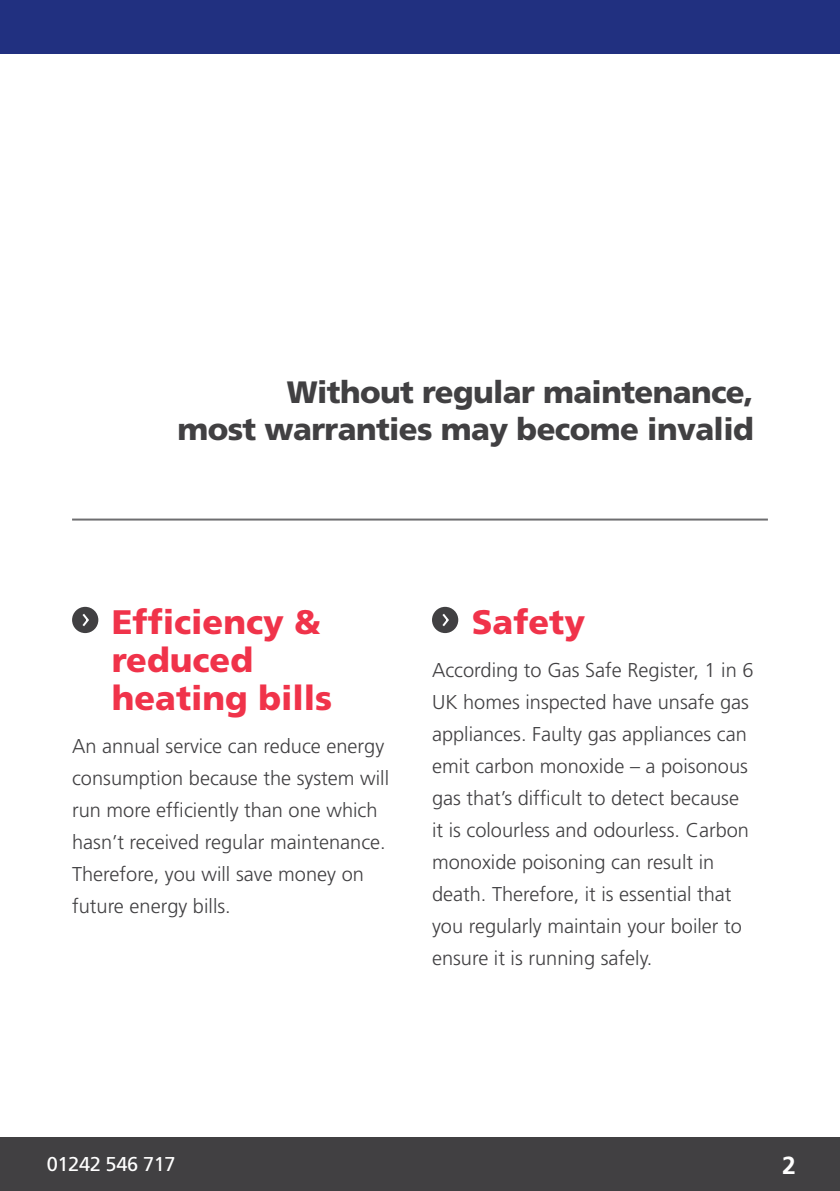
<style>
.page{position:relative;width:840px;height:1191px;background:#fff}
.page>*{position:absolute;margin:0;border:0;box-sizing:border-box;transform-origin:0 0}
.t1{font:900 34px/38px "Frutiger";color:#f0334a}
.t2{font:900 31px/37px "Frutiger";letter-spacing:-.02em;color:#414042;text-align:right}
.t3{font:700 24.8px "Frutiger";color:#fff}
.t4{font:300 20px/32px "Frutiger";color:#414042}
.t5{font:20px "Frutiger LT Std";letter-spacing:-.02em;color:#fff}
</style>
<div class="page">
<div style="left:0;top:1137px;width:839px;height:54px;background:#414042"></div>
<div style="left:0;top:0;width:839px;height:54px;background:#213080"></div>
<hr style="left:72px;top:518px;width:695px;height:2px;background:#6e6e70">
<div style="left:72px;top:607px;width:26px;height:26px;background:#414042;border-radius:50%"></div>
<div style="left:432px;top:607px;width:26px;height:26px;background:#414042;border-radius:50%"></div>
<svg style="left:82px;top:614px;width:7px;height:12px"></svg>
<svg style="left:442px;top:614px;width:7px;height:13px"></svg>
<h2 class="t2" style="left:177px;top:374px;width:577px">Without regular maintenance,<br>most warranties may become invalid</h2>
<h1 class="t1" style="left:112px;top:603px;width:222px">Efficiency &amp; reduced heating bills</h1>
<p class="t4" style="left:72px;top:730px;width:318px">An annual service can reduce energy consumption because the system will run more efficiently than one which hasn’t received regular maintenance.<br>Therefore, you will save money on future energy bills.</p>
<h1 class="t1" style="left:471px;top:603px;width:115px">Safety</h1>
<p class="t4" style="left:432px;top:654px;width:323px">According to Gas Safe Register, 1 in 6<br>UK homes inspected have unsafe gas appliances. Faulty gas appliances can emit carbon monoxide – a poisonous gas that’s difficult to detect because it is colourless and odourless. Carbon monoxide poisoning can result in death. Therefore, it is essential that you regularly maintain your boiler to ensure it is running safely.</p>
<p class="t5" style="left:47px;top:1152px;width:130px">01242 546 717</p>
<p class="t3" style="left:781px;top:1151px;width:15px">2</p>
</div>
